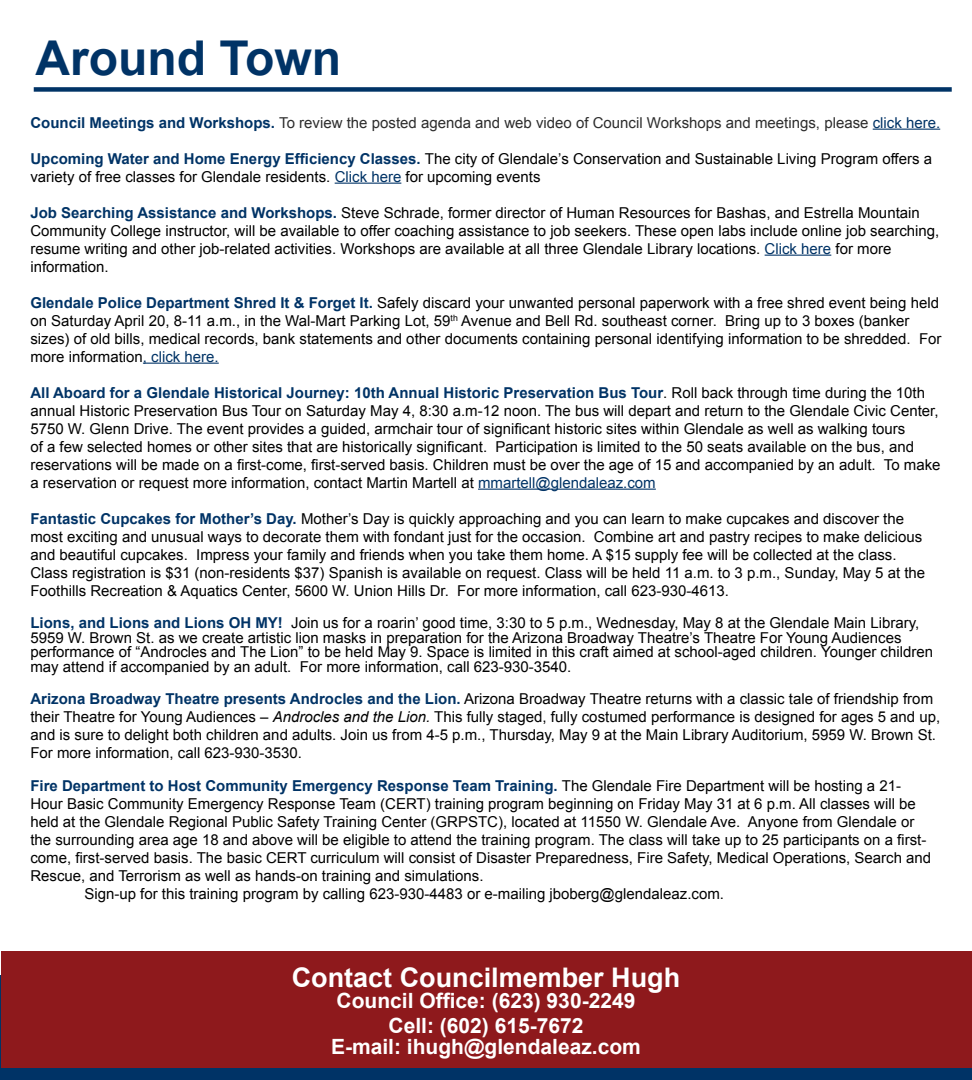
<style>
.page{position:relative;width:972px;height:1080px;background:#fff}
.page>*{position:absolute;margin:0;border:0;box-sizing:border-box;transform-origin:0 0}
.t1{font:700 48px "Arial";color:#036}
.t2{font:700 27px "Arial";color:#fff}
.t3{font:700 21px/25.2px "Arial";color:#fff;text-align:center}
.t4{font:15px/18px "Arial";color:#000}
.t5{font:15px "Arial";color:#2d2d2d}
.t6{font:700 15px "Arial";color:#036}
.s1{font-weight:700;color:#036}
.s2{color:#036}
.s3{font-style:italic}
.s4{font-weight:400;color:#000}
</style>
<div class="page">
<div style="left:0;top:976px;width:972px;height:104px;background:#036"></div>
<div style="left:2px;top:951px;width:970px;height:117px;background:#8e191c"></div>
<div style="left:34px;top:87px;width:918px;height:5px;background:#036"></div>
<hr style="left:873px;top:129px;width:67px;height:1px;background:#036">
<hr style="left:335px;top:183px;width:66px;height:1px;background:#036">
<hr style="left:765px;top:255px;width:66px;height:1px;background:#036">
<hr style="left:143px;top:363px;width:76px;height:1px;background:#036">
<hr style="left:478px;top:489px;width:178px;height:1px;background:#036">
<h1 class="t1" style="left:35px;top:27px;width:307px">Around Town</h1>
<p class="t5" style="left:30px;top:112px;width:911px"><span class="s1">Council Meetings and Workshops.</span> To review the posted agenda and web video of Council Workshops and meetings, please <span class="s2">click here.</span></p>
<p class="t4" style="left:30px;top:149px;width:903px"><span class="s1">Upcoming Water and Home Energy Efficiency Classes.</span> The city of Glendale’s Conservation and Sustainable Living Program offers a variety of free classes for Glendale residents. <span class="s2">Click here</span> for upcoming events</p>
<p class="t4" style="left:30px;top:203px;width:911px"><span class="s1">Job Searching Assistance and Workshops.</span> Steve Schrade, former director of Human Resources for Bashas, and Estrella Mountain Community College instructor, will be available to offer coaching assistance to job seekers. These open labs include online job searching, resume writing and other job-related activities. Workshops are available at all three Glendale Library locations. <span class="s2">Click here</span> for more information.</p>
<p class="t4" style="left:30px;top:293px;width:913px"><span class="s1">Glendale Police Department Shred It &amp; Forget It.</span> Safely discard your unwanted personal paperwork with a free shred event being held on Saturday April 20, 8-11 a.m., in the Wal-Mart Parking Lot, 59<sup>th</sup> Avenue and Bell Rd. southeast corner. Bring up to 3 boxes (banker sizes) of old bills, medical records, bank statements and other documents containing personal identifying information to be shredded. For more information<span class="s2">, click here.</span></p>
<p class="t4" style="left:30px;top:383px;width:912px"><span class="s1">All Aboard for a Glendale Historical Journey: 10th Annual Historic Preservation Bus Tour</span>. Roll back through time during the 10th annual Historic Preservation Bus Tour on Saturday May 4, 8:30 a.m-12 noon. The bus will depart and return to the Glendale Civic Center, 5750 W. Glenn Drive. The event provides a guided, armchair tour of significant historic sites within Glendale as well as walking tours<br>of a few selected homes or other sites that are historically significant. Participation is limited to the 50 seats available on the bus, and reservations will be made on a first-come, first-served basis. Children must be over the age of 15 and accompanied by an adult. To make a reservation or request more information, contact Martin Martell at <span class="s2">mmartell@glendaleaz.com</span></p>
<p class="t4" style="left:30px;top:509px;width:896px"><span class="s1">Fantastic Cupcakes for Mother’s Day.</span> Mother’s Day is quickly approaching and you can learn to make cupcakes and discover the most exciting and unusual ways to decorate them with fondant just for the occasion. Combine art and pastry recipes to make delicious and beautiful cupcakes. Impress your family and friends when you take them home. A $15 supply fee will be collected at the class.<br>Class registration is $31 (non-residents $37) Spanish is available on request. Class will be held 11 a.m. to 3 p.m., Sunday, May 5 at the Foothills Recreation &amp; Aquatics Center, 5600 W. Union Hills Dr. For more information, call 623-930-4613.</p>
<p class="t4" style="left:30px;top:616px;width:904px;line-height:14.5px"><span class="s1">Lions, and Lions and Lions OH MY!</span> Join us for a roarin’ good time, 3:30 to 5 p.m., Wednesday, May 8 at the Glendale Main Library, 5959 W. Brown St. as we create artistic lion masks in preparation for the Arizona Broadway Theatre’s Theatre For Young Audiences performance of “Androcles and The Lion” to be held May 9. Space is limited in this craft aimed at school-aged children. Younger children may attend if accompanied by an adult. For more information, call 623-930-3540.</p>
<p class="t4" style="left:30px;top:690px;width:911px"><span class="s1">Arizona Broadway Theatre presents Androcles and the Lion.</span> Arizona Broadway Theatre returns with a classic tale of friendship from their Theatre for Young Audiences – <span class="s3">Androcles and the Lion.</span> This fully staged, fully costumed performance is designed for ages 5 and up, and is sure to delight both children and adults. Join us from 4-5 p.m., Thursday, May 9 at the Main Library Auditorium, 5959 W. Brown St.<br>For more information, call 623-930-3530.</p>
<p class="t6" style="left:30px;top:776px;width:872px">Fire Department to Host Community Emergency Response Team Training. <span class="s4">The Glendale Fire Department will be hosting a 21-</span></p>
<p class="t4" style="left:30px;top:795px;width:887px">Hour Basic Community Emergency Response Team (CERT) training program beginning on Friday May 31 at 6 p.m. All classes will be</p>
<p class="t4" style="left:30px;top:813px;width:886px">held at the Glendale Regional Public Safety Training Center (GRPSTC), located at 11550 W. Glendale Ave. Anyone from Glendale or</p>
<p class="t4" style="left:30px;top:831px;width:898px">the surrounding area age 18 and above will be eligible to attend the training program. The class will take up to 25 participants on a first-</p>
<p class="t4" style="left:30px;top:849px;width:902px">come, first-served basis. The basic CERT curriculum will consist of Disaster Preparedness, Fire Safety, Medical Operations, Search and</p>
<p class="t4" style="left:30px;top:867px;width:455px">Rescue, and Terrorism as well as hands-on training and simulations.</p>
<p class="t4" style="left:84px;top:885px;width:641px">Sign-up for this training program by calling 623-930-4483 or e-mailing jboberg@glendaleaz.com.</p>
<h2 class="t2" style="left:292px;top:959px;width:390px">Contact Councilmember Hugh</h2>
<h3 class="t3" style="left:337px;top:988px;width:300px">Council Office: (623) 930-2249<br>Cell: (602) 615-7672</h3>
<h3 class="t3" style="left:331px;top:1035px;width:311px">E-mail: ihugh@glendaleaz.com</h3>
</div>
